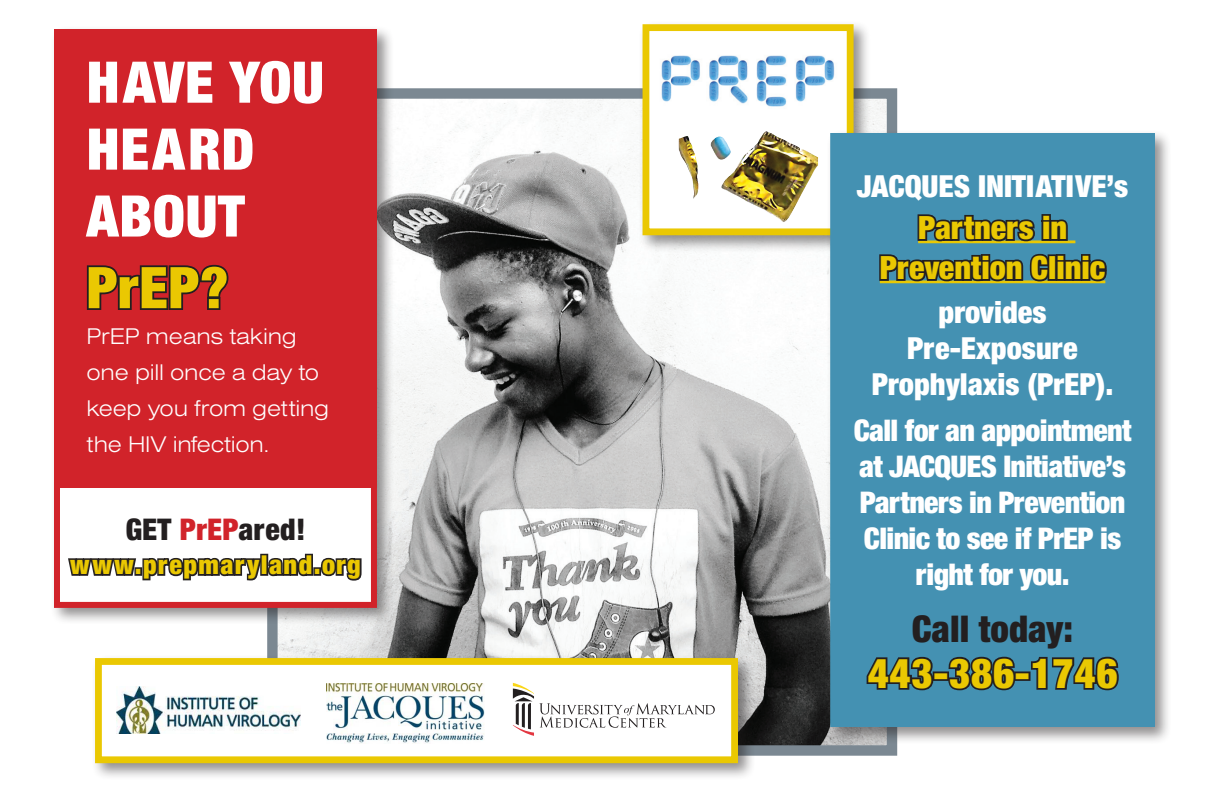
<style>
.page{position:relative;width:1224px;height:792px;background:#fff}
.page>*{position:absolute;margin:0;border:0;box-sizing:border-box;transform-origin:0 0}
.t1{font:61.4px/68.4px "Sans Black Condensed DTC";letter-spacing:.01em;color:#fff}
.t2{font:43.4px "Sans Black Condensed DTC";letter-spacing:.02em;color:#eac802}
.t3{font:39.6px "Sans Black Condensed DTC";color:#231f20}
.t4{font:34.4px/40px "Sans Black Condensed DTC";color:#eac802;text-align:center}
.t5{font:32.6px/36px "Sans Black Condensed DTC";color:#fff;text-align:center}
.t6{font:32px/36px "Sans Black Condensed DTC";letter-spacing:-.02em;color:#fff;text-align:center}
.t7{font:32px "Sans Black Condensed DTC";letter-spacing:.01em;color:#231f20}
.t8{font:28px "Sans Black Condensed DTC";letter-spacing:.05em;color:#eac802}
.t9{font:23.6px/36px "Sans Light Extended DTC";letter-spacing:-.01em;color:#fff}
.s1{color:#eac802}
.s2{color:#d1232a}
</style>
<div class="page">
<svg style="left:267px;top:88px;width:631px;height:668px"></svg>
<div style="left:638px;top:20px;width:234px;height:233px;background:#231f20;opacity:.5"></div>
<div style="left:643px;top:24px;width:211px;height:211px;background:#fff;border:7px solid #eac802"></div>
<img style="left:679px;top:131px;width:139px;height:91px">
<img style="left:661px;top:55px;width:174px;height:52px">
<div style="left:826px;top:129px;width:346px;height:615px;background:#231f20;opacity:.5"></div>
<div style="left:831px;top:134px;width:323px;height:592px;background:#4491b2"></div>
<svg style="left:879px;top:214px;width:228px;height:70px"></svg>
<svg style="left:866px;top:656px;width:68px;height:35px"></svg>
<div style="left:933px;top:671px;width:16px;height:10px;border:4px solid #231f20"></div>
<svg style="left:947px;top:656px;width:68px;height:35px"></svg>
<div style="left:1014px;top:671px;width:17px;height:10px;border:4px solid #231f20"></div>
<svg style="left:1029px;top:656px;width:90px;height:35px"></svg>
<div style="left:830px;top:133px;width:325px;height:594px;border:2px solid #4491b2"></div>
<div style="left:50px;top:25px;width:345px;height:601px;background:#231f20;opacity:.5"></div>
<div style="left:54px;top:29px;width:323px;height:459px;background:#d1232a"></div>
<svg style="left:86px;top:264px;width:143px;height:46px"></svg>
<div style="left:57px;top:485px;width:317px;height:120px;background:#fff"></div>
<svg style="left:66px;top:553px;width:297px;height:72px"></svg>
<div style="left:54px;top:482px;width:323px;height:126px;border:6px solid #d1232a"></div>
<div style="left:91px;top:654px;width:664px;height:127px;background:#231f20;opacity:.5"></div>
<div style="left:95px;top:658px;width:643px;height:105px;background:#fff;border:7px solid #eac802"></div>
<svg style="left:513px;top:683px;width:202px;height:53px"></svg>
<img style="left:327px;top:684px;width:158px;height:59px">
<img style="left:117px;top:687px;width:183px;height:46px">
<p class="t1" style="left:87px;top:47px;width:239px">HAVE YOU<br>HEARD<br>ABOUT<br><span class="s1">PrEP?</span></p>
<p class="t9" style="left:87px;top:318px;width:244px">PrEP means taking one pill once a day to keep you from getting the HIV infection.</p>
<p class="t7" style="left:125px;top:510px;width:182px">GET <span class="s2">PrEP</span>ared!</p>
<p class="t8" style="left:70px;top:548px;width:292px">www.prepmaryland.org</p>
<p class="t5" style="left:857px;top:168px;width:273px">JACQUES INITIATIVE’s</p>
<p class="t4" style="left:880px;top:207px;width:227px">Partners in<br>Prevention Clinic</p>
<p class="t5" style="left:907px;top:294px;width:172px">provides<br>Pre-Exposure</p>
<p class="t5" style="left:872px;top:366px;width:243px">Prophylaxis (PrEP).</p>
<p class="t6" style="left:854px;top:412px;width:279px">Call for an appointment at JACQUES Initiative’s<br>Partners in Prevention<br>Clinic to see if PrEP is right for you.</p>
<p class="t3" style="left:912px;top:605px;width:163px">Call today:</p>
<p class="t2" style="left:868px;top:647px;width:251px">443-386-1746</p>
</div>
